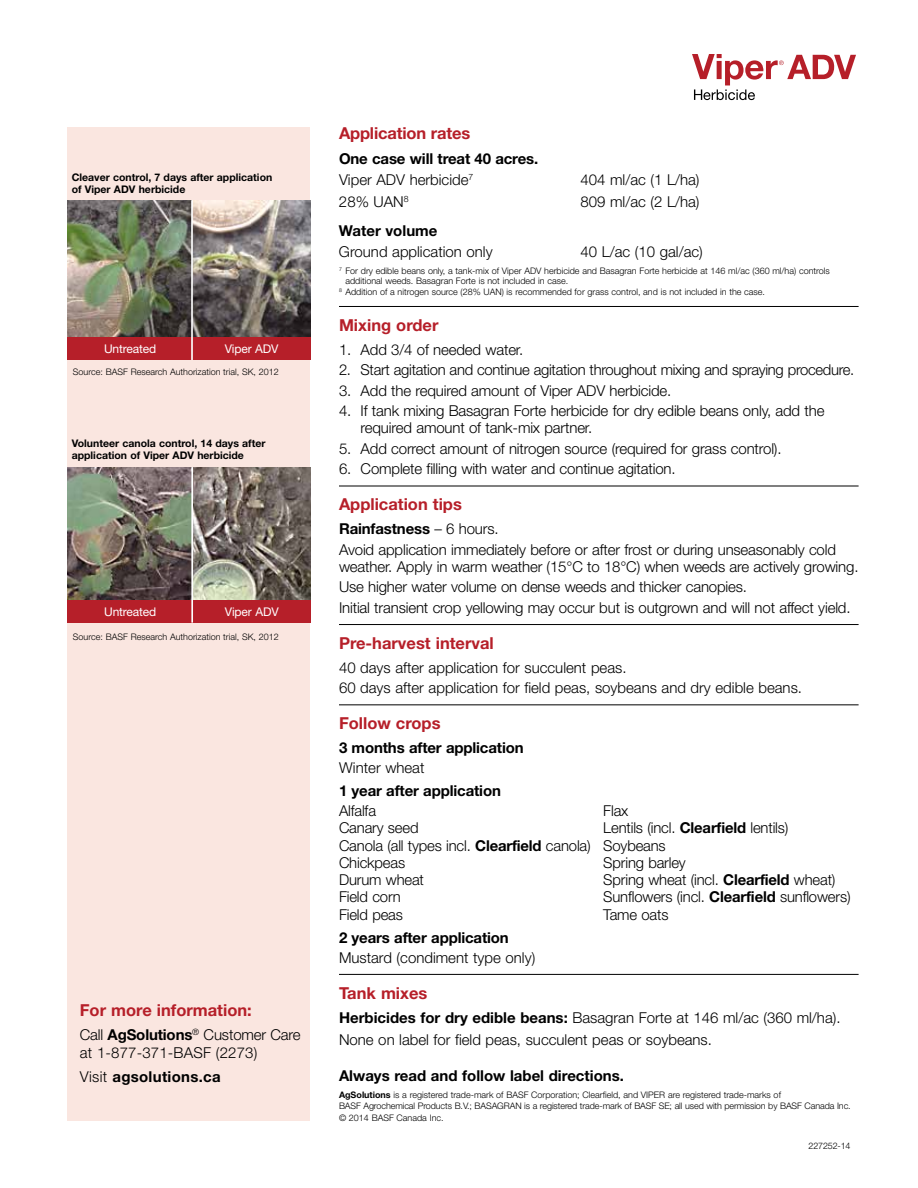
<style>
.page{position:relative;width:918px;height:1188px;background:#fff}
.page>*{position:absolute;margin:0;border:0;box-sizing:border-box;transform-origin:0 0}
.t1{font:700 16.5px "Helvetica Neue LT Std";color:#b61f29}
.t2{font:300 15px/17.2px "Helvetica Neue LT Std";letter-spacing:-.01em;color:#000}
.t3{font:700 15px/21.8px "Helvetica Neue LT Std";letter-spacing:-.01em;color:#000}
.t4{font:700 15px "Helvetica Neue LT Std";letter-spacing:.02em;color:#000}
.t5{font:12px "Helvetica Neue LT Std";letter-spacing:-.01em;color:#fff}
.t6{font:700 10.5px/12px "Helvetica Neue LT Std";color:#000}
.t7{font:300 9px/11.2px "Helvetica Neue LT Std";color:#000}
.s1{font-weight:700}
.s2{font-weight:300}
</style>
<div class="page">
<div style="left:68px;top:127px;width:242px;height:993px;background:#fae6e0"></div>
<hr style="left:339px;top:306px;width:520px;height:1px;background:#000">
<hr style="left:339px;top:486px;width:520px;height:1px;background:#000">
<hr style="left:339px;top:624px;width:520px;height:1px;background:#000">
<hr style="left:339px;top:704px;width:520px;height:1px;background:#000">
<hr style="left:339px;top:974px;width:520px;height:1px;background:#000">
<svg style="left:692px;top:54px;width:164px;height:46px"></svg>
<img style="left:68px;top:467px;width:242px;height:133px">
<div style="left:68px;top:600px;width:125px;height:23px;background:#b61f29"></div>
<div style="left:193px;top:600px;width:117px;height:23px;background:#b61f29"></div>
<hr style="left:191px;top:467px;width:2px;height:156px;background:#fff">
<img style="left:68px;top:200px;width:242px;height:138px">
<div style="left:68px;top:338px;width:125px;height:22px;background:#b61f29"></div>
<div style="left:193px;top:338px;width:117px;height:22px;background:#b61f29"></div>
<hr style="left:191px;top:200px;width:2px;height:160px;background:#fff">
<p class="t6" style="left:72px;top:171px;width:202px">Cleaver control, 7 days after application of Viper ADV herbicide</p>
<p class="t5" style="left:104px;top:342px;width:54px">Untreated</p>
<p class="t5" style="left:225px;top:342px;width:55px">Viper ADV</p>
<p class="t7" style="left:73px;top:366px;width:207px">Source: BASF Research Authorization trial, SK, 2012</p>
<p class="t6" style="left:72px;top:437px;width:195px">Volunteer canola control, 14 days after application of Viper ADV herbicide</p>
<p class="t5" style="left:104px;top:604px;width:54px">Untreated</p>
<p class="t5" style="left:225px;top:604px;width:55px">Viper ADV</p>
<p class="t7" style="left:73px;top:631px;width:207px">Source: BASF Research Authorization trial, SK, 2012</p>
<p class="t1" style="left:80px;top:1000px;width:173px">For more information:</p>
<p class="t2" style="left:80px;top:1025px;width:222px;line-height:18px">Call <span class="s1">AgSolutions</span><sup>®</sup> Customer Care at 1-877-371-BASF (2273)</p>
<p class="t4" style="left:80px;top:1067px;width:142px"><span class="s2">Visit</span> agsolutions.ca</p>
<p class="t1" style="left:339px;top:123px;width:133px">Application rates</p>
<p class="t3" style="left:339px;top:147px;width:201px">One case will treat 40 acres.<br><span class="s2">Viper ADV herbicide</span><sup>7</sup></p>
<p class="t2" style="left:580px;top:171px;width:121px">404 ml/ac (1 L/ha)</p>
<p class="t2" style="left:339px;top:193px;width:71px">28% UAN<sup>8</sup></p>
<p class="t2" style="left:580px;top:193px;width:121px">809 ml/ac (2 L/ha)</p>
<p class="t3" style="left:339px;top:219px;width:100px">Water volume</p>
<p class="t2" style="left:339px;top:243px;width:155px">Ground application only</p>
<p class="t2" style="left:580px;top:243px;width:124px">40 L/ac (10 gal/ac)</p>
<p class="t7" style="left:339px;top:265px;width:492px"><sup>7</sup> For dry edible beans only, a tank-mix of Viper ADV herbicide and Basagran Forte herbicide at 146 ml/ac (360 ml/ha) controls</p>
<p class="t7" style="left:345px;top:275px;width:224px">additional weeds. Basagran Forte is not included in case.</p>
<p class="t7" style="left:339px;top:286px;width:428px"><sup>8</sup> Addition of a nitrogen source (28% UAN) is recommended for grass control, and is not included in the case.</p>
<p class="t1" style="left:339px;top:315px;width:101px">Mixing order</p>
<p class="t2" style="left:339px;top:340px;width:186px">1. Add 3/4 of needed water.</p>
<p class="t2" style="left:339px;top:361px;width:517px">2. Start agitation and continue agitation throughout mixing and spraying procedure.</p>
<p class="t2" style="left:339px;top:381px;width:334px">3. Add the required amount of Viper ADV herbicide.</p>
<p class="t2" style="left:361px;top:402px;width:465px;text-indent:-22px">4. If tank mixing Basagran Forte herbicide for dry edible beans only, add the required amount of tank-mix partner.</p>
<p class="t2" style="left:339px;top:440px;width:444px">5. Add correct amount of nitrogen source (required for grass control).</p>
<p class="t2" style="left:339px;top:460px;width:338px">6. Complete filling with water and continue agitation.</p>
<p class="t1" style="left:339px;top:494px;width:124px">Application tips</p>
<p class="t2" style="left:339px;top:518px;width:499px;line-height:20.5px"><span class="s1">Rainfastness</span> – 6 hours.<br>Avoid application immediately before or after frost or during unseasonably cold</p>
<p class="t2" style="left:339px;top:556px;width:521px;line-height:20.5px">weather. Apply in warm weather (15°C to 18°C) when weeds are actively growing.<br>Use higher water volume on dense weeds and thicker canopies.<br>Initial transient crop yellowing may occur but is outgrown and will not affect yield.</p>
<p class="t1" style="left:339px;top:633px;width:156px">Pre-harvest interval</p>
<p class="t2" style="left:339px;top:657px;width:465px;line-height:20.5px">40 days after application for succulent peas.<br>60 days after application for field peas, soybeans and dry edible beans.</p>
<p class="t1" style="left:339px;top:713px;width:103px">Follow crops</p>
<p class="t3" style="left:339px;top:736px;width:186px">3 months after application</p>
<p class="t2" style="left:339px;top:759px;width:87px">Winter wheat</p>
<p class="t3" style="left:339px;top:780px;width:163px">1 year after application</p>
<p class="t2" style="left:339px;top:802px;width:253px">Alfalfa<br>Canary seed<br>Canola (all types incl. <span class="s1">Clearfield</span> canola)<br>Chickpeas<br>Durum wheat<br>Field corn<br>Field peas</p>
<p class="t2" style="left:603px;top:802px;width:249px">Flax<br>Lentils (incl. <span class="s1">Clearfield</span> lentils)<br>Soybeans<br>Spring barley<br>Spring wheat (incl. <span class="s1">Clearfield</span> wheat)<br>Sunflowers (incl. <span class="s1">Clearfield</span> sunflowers)<br>Tame oats</p>
<p class="t3" style="left:339px;top:926px;width:171px">2 years after application</p>
<p class="t2" style="left:339px;top:948px;width:198px">Mustard (condiment type only)</p>
<p class="t1" style="left:339px;top:982px;width:90px">Tank mixes</p>
<p class="t2" style="left:339px;top:1007px;width:503px;line-height:21.3px"><span class="s1">Herbicides for dry edible beans:</span> Basagran Forte at 146 ml/ac (360 ml/ha).<br>None on label for field peas, succulent peas or soybeans.</p>
<p class="t3" style="left:339px;top:1064px;width:287px">Always read and follow label directions.</p>
<p class="t7" style="left:339px;top:1089px;width:513px"><span class="s1">AgSolutions</span> is a registered trade-mark of BASF Corporation; Clearfield, and VIPER are registered trade-marks of<br>BASF Agrochemical Products B.V.; BASAGRAN is a registered trade-mark of BASF SE; all used with permission by BASF Canada Inc. © 2014 BASF Canada Inc.</p>
<p class="t7" style="left:809px;top:1140px;width:43px">227252-14</p>
</div>
